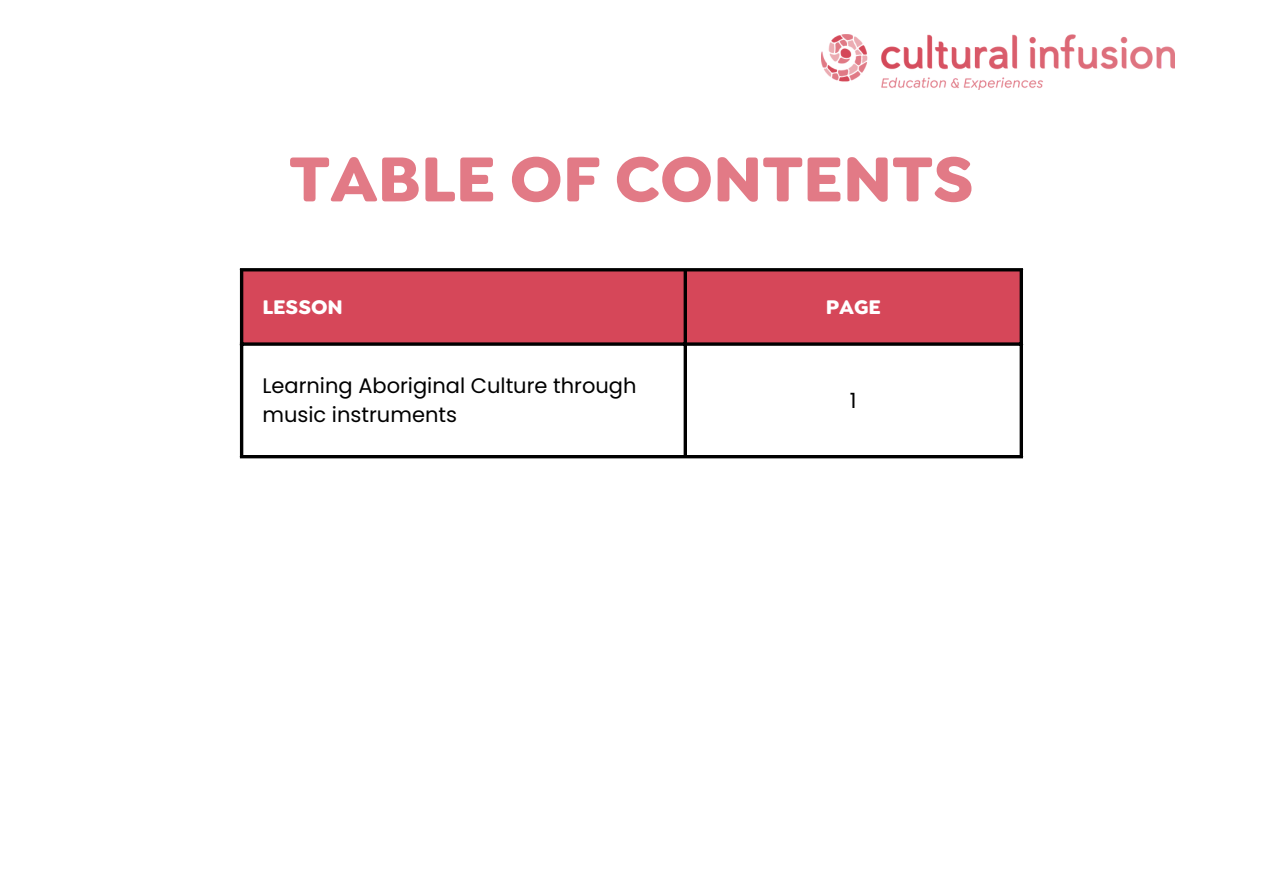
<style>
.page{position:relative;width:1263px;height:894px;background:#fff}
.page>*{position:absolute;margin:0;border:0;box-sizing:border-box;transform-origin:0 0}
.t1{font:700 67.5px "Goldplay";color:#e27a86}
.t2{font:21px/29.2px "Poppins";color:#000}
.t3{font:700 21px "Goldplay";color:#fff}
</style>
<div class="page">
<img style="left:822px;top:34px;width:352px;height:56px">
<div style="left:243px;top:271px;width:777px;height:71px;background:#d64759"></div>
<hr style="left:240px;top:271px;width:3px;height:184px;background:#000">
<hr style="left:684px;top:271px;width:3px;height:184px;background:#000">
<hr style="left:1020px;top:271px;width:3px;height:184px;background:#000">
<hr style="left:240px;top:268px;width:783px;height:3px;background:#000">
<hr style="left:240px;top:342px;width:783px;height:3px;background:#000">
<hr style="left:240px;top:455px;width:783px;height:3px;background:#000">
<p class="t1" style="left:289px;top:133px;width:686px">TABLE OF CONTENTS</p>
<h1 class="t3" style="left:262px;top:293px;width:82px">LESSON</h1>
<p class="t3" style="left:826px;top:293px;width:57px">PAGE</p>
<p class="t2" style="left:262px;top:371px;width:376px">Learning Aboriginal Culture through music instruments</p>
<p class="t2" style="left:850px;top:385px;width:8px">1</p>
</div>
